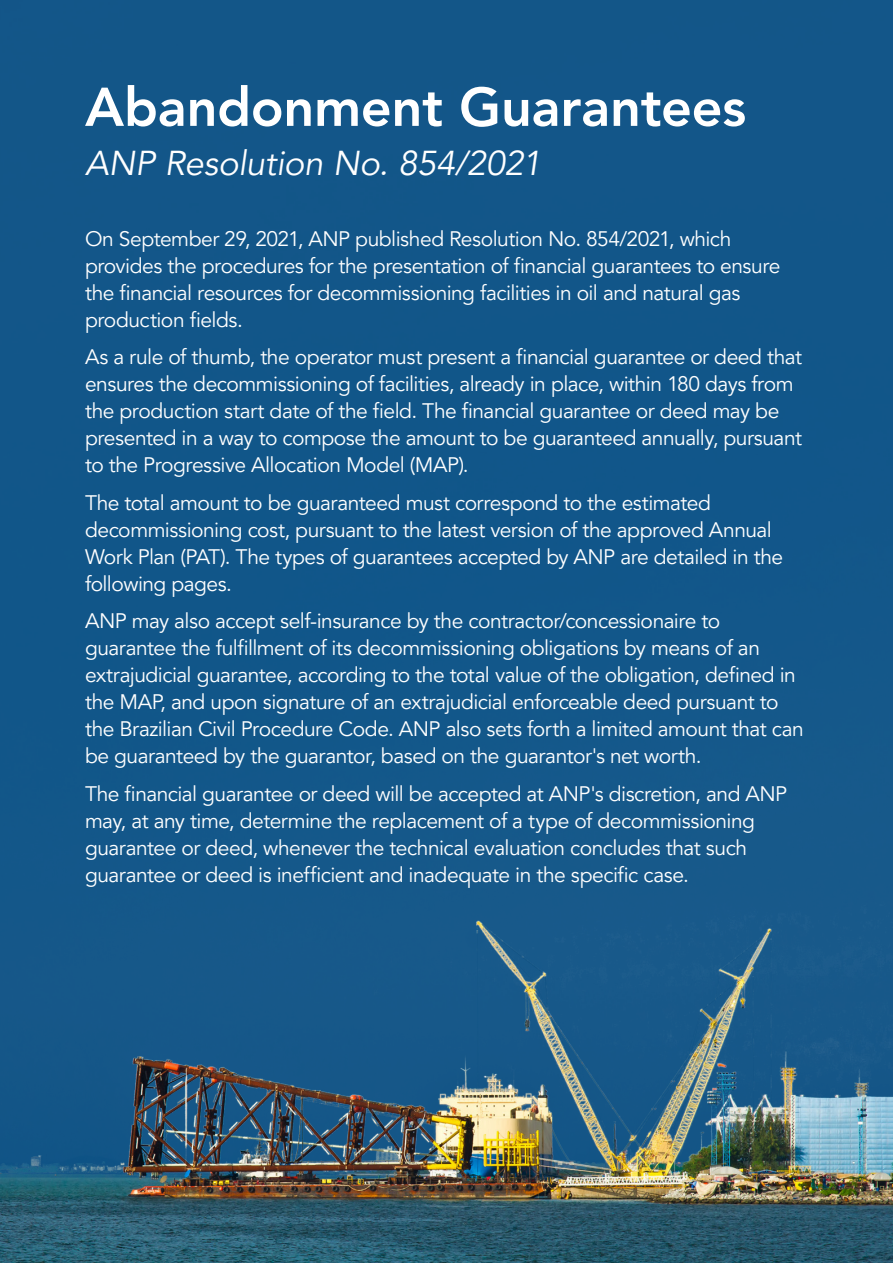
<style>
.page{position:relative;width:893px;height:1263px;background:#125689}
.page>*{position:absolute;margin:0;border:0;box-sizing:border-box;transform-origin:0 0}
.t1{font:800 54px "Avenir LT Pro";letter-spacing:-.005em;color:#fff}
.t2{font:italic 34.5px "Avenir LT Pro";letter-spacing:-.01em;color:#fff}
.Body_copy{font:21px/27px "Avenir LT Pro";letter-spacing:-.025em;color:#fff}
</style>
<div class="page">
<img style="left:0;top:909px;width:893px;height:354px">
<p class="t1" style="left:85px;top:75px;width:663px">Abandonment Guarantees</p>
<p class="t2" style="left:85px;top:143px;width:458px">ANP Resolution No. 854/2021</p>
<p class="Body_copy" style="left:85px;top:225px;width:697px">On September 29, 2021, ANP published Resolution No. 854/2021, which provides the procedures for the presentation of financial guarantees to ensure the financial resources for decommissioning facilities in oil and natural gas production fields.</p>
<p class="Body_copy" style="left:85px;top:344px;width:719px">As a rule of thumb, the operator must present a financial guarantee or deed that ensures the decommissioning of facilities, already in place, within 180 days from the production start date of the field. The financial guarantee or deed may be presented in a way to compose the amount to be guaranteed annually, pursuant to the Progressive Allocation Model (MAP).</p>
<p class="Body_copy" style="left:85px;top:489px;width:700px">The total amount to be guaranteed must correspond to the estimated decommissioning cost, pursuant to the latest version of the approved Annual Work Plan (PAT). The types of guarantees accepted by ANP are detailed in the following pages.</p>
<p class="Body_copy" style="left:85px;top:608px;width:720px">ANP may also accept self-insurance by the contractor/concessionaire to guarantee the fulfillment of its decommissioning obligations by means of an extrajudicial guarantee, according to the total value of the obligation, defined in the MAP, and upon signature of an extrajudicial enforceable deed pursuant to the Brazilian Civil Procedure Code. ANP also sets forth a limited amount that can be guaranteed by the guarantor, based on the guarantor's net worth.</p>
<p class="Body_copy" style="left:85px;top:780px;width:704px">The financial guarantee or deed will be accepted at ANP's discretion, and ANP may, at any time, determine the replacement of a type of decommissioning guarantee or deed, whenever the technical evaluation concludes that such guarantee or deed is inefficient and inadequate in the specific case.</p>
</div>
